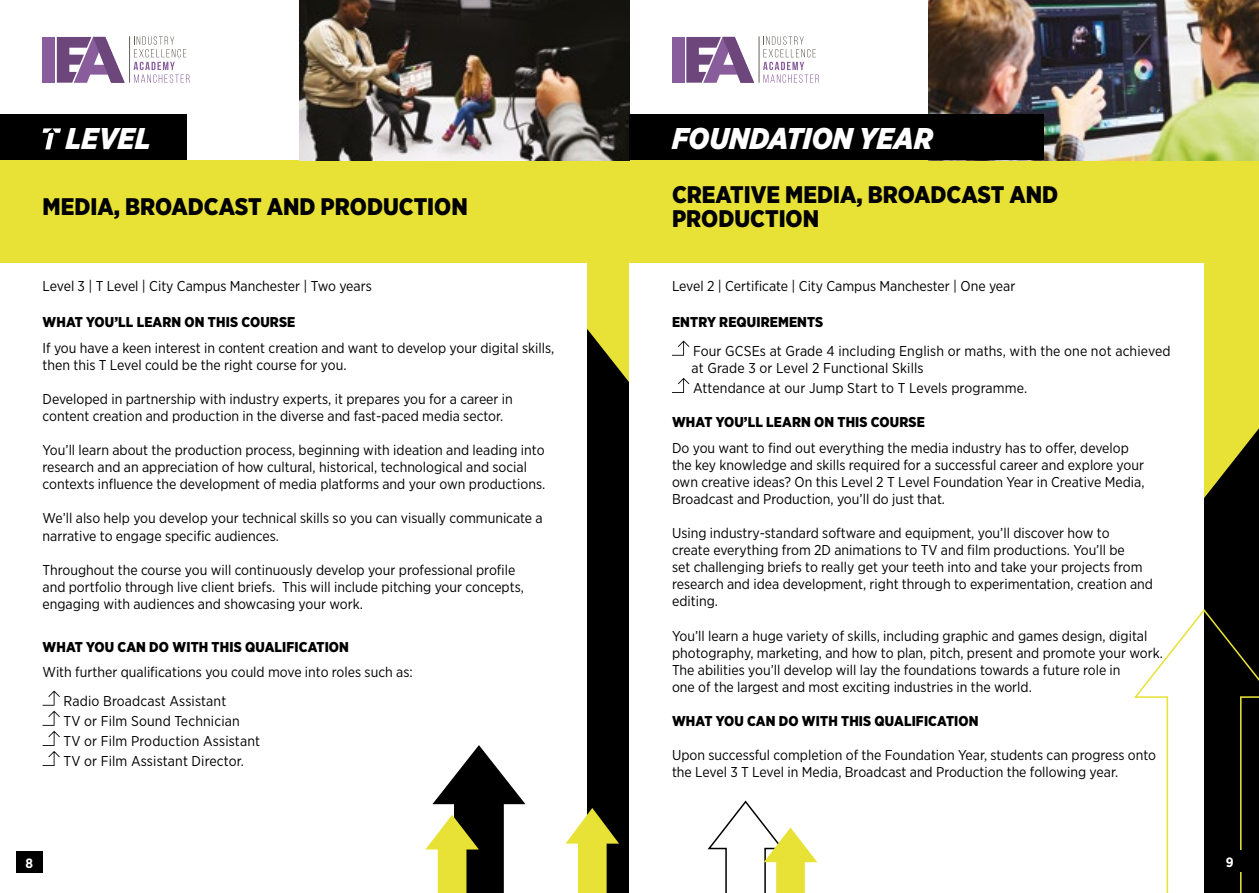
<style>
.page{position:relative;width:1259px;height:893px;background:#fff}
.page>*{position:absolute;margin:0;border:0;box-sizing:border-box;transform-origin:0 0}
.t1{font:italic 900 30px "Gotham Narrow";color:#fff}
.t2{font:900 24px/24px "Gotham Narrow";color:#000}
.t3{font:14.25px/17.1px "Gotham Narrow";color:#000}
.t4{font:900 14.25px "Gotham Narrow";letter-spacing:.01em;color:#000}
.t5{font:700 13.5px "Gotham Narrow";color:#fff}
</style>
<div class="page">
<div style="left:0;top:160px;width:1259px;height:733px;background:#e8e237"></div>
<svg style="left:1204px;top:428px;width:55px;height:180px;fill:#000"></svg>
<div style="left:587px;top:329px;width:42px;height:564px;background:#000"></div>
<div style="left:629px;top:263px;width:575px;height:630px;background:#fff"></div>
<img style="left:929px;top:0;width:330px;height:160px">
<div style="left:0;top:263px;width:587px;height:630px;background:#fff"></div>
<svg style="left:1134px;top:608px;width:125px;height:285px"></svg>
<img style="left:299px;top:0;width:330px;height:160px">
<div style="left:0;top:115px;width:186px;height:45px;background:#000"></div>
<svg style="left:43px;top:128px;width:18px;height:21px"></svg>
<svg style="left:134px;top:36px;width:56px;height:47px"></svg>
<div style="left:43px;top:37px;width:12px;height:46px;background:#895d9c"></div>
<svg style="left:57px;top:37px;width:68px;height:46px"></svg>
<hr style="left:129px;top:36px;width:1px;height:47px;background:#67615c">
<svg style="left:763px;top:36px;width:56px;height:47px"></svg>
<div style="left:672px;top:37px;width:12px;height:46px;background:#895d9c"></div>
<svg style="left:686px;top:37px;width:68px;height:46px"></svg>
<hr style="left:759px;top:36px;width:1px;height:47px;background:#67615c">
<svg style="left:43px;top:690px;width:17px;height:76px"></svg>
<svg style="left:672px;top:341px;width:17px;height:15px"></svg>
<svg style="left:672px;top:378px;width:17px;height:15px"></svg>
<svg style="left:565px;top:808px;width:54px;height:85px"></svg>
<svg style="left:425px;top:745px;width:100px;height:148px"></svg>
<svg style="left:707px;top:800px;width:110px;height:93px"></svg>
<div style="left:629px;top:115px;width:415px;height:45px;background:#000"></div>
<div style="left:16px;top:852px;width:27px;height:21px;background:#000"></div>
<div style="left:1216px;top:850px;width:26px;height:22px;background:#000"></div>
<h1 class="t1" style="left:66px;top:119px;width:87px">LEVEL</h1>
<h2 class="t2" style="left:43px;top:195px;width:427px">MEDIA, BROADCAST AND PRODUCTION</h2>
<h1 class="t1" style="left:672px;top:119px;width:262px">FOUNDATION YEAR</h1>
<h2 class="t2" style="left:672px;top:183px;width:388px">CREATIVE MEDIA, BROADCAST AND<br>PRODUCTION</h2>
<p class="t3" style="left:43px;top:277px;width:331px">Level 3 | T Level | City Campus Manchester | Two years</p>
<p class="t3" style="left:672px;top:277px;width:345px">Level 2 | Certificate | City Campus Manchester | One year</p>
<p class="t4" style="left:43px;top:313px;width:254px">WHAT YOU’LL LEARN ON THIS COURSE</p>
<p class="t3" style="left:43px;top:339px;width:513px">If you have a keen interest in content creation and want to develop your digital skills, then this T Level could be the right course for you.</p>
<p class="t3" style="left:43px;top:390px;width:472px">Developed in partnership with industry experts, it prepares you for a career in content creation and production in the diverse and fast-paced media sector.</p>
<p class="t3" style="left:43px;top:441px;width:504px">You’ll learn about the production process, beginning with ideation and leading into research and an appreciation of how cultural, historical, technological and social contexts influence the development of media platforms and your own productions.</p>
<p class="t3" style="left:43px;top:510px;width:502px">We’ll also help you develop your technical skills so you can visually communicate a narrative to engage specific audiences.</p>
<p class="t3" style="left:43px;top:561px;width:483px">Throughout the course you will continuously develop your professional profile and portfolio through live client briefs. This will include pitching your concepts, engaging with audiences and showcasing your work.</p>
<p class="t4" style="left:43px;top:637px;width:308px">WHAT YOU CAN DO WITH THIS QUALIFICATION</p>
<p class="t3" style="left:64px;top:657px;width:351px;line-height:28.7px;text-indent:-21px">With further qualifications you could move into roles such as:<br>Radio Broadcast Assistant</p>
<p class="t3" style="left:64px;top:710px;width:198px;line-height:20.1px">TV or Film Sound Technician<br>TV or Film Production Assistant<br>TV or Film Assistant Director.</p>
<p class="t4" style="left:672px;top:313px;width:153px">ENTRY REQUIREMENTS</p>
<p class="t3" style="left:691px;top:342px;width:480px">Four GCSEs at Grade 4 including English or maths, with the one not achieved at Grade 3 or Level 2 Functional Skills</p>
<p class="t3" style="left:693px;top:379px;width:336px">Attendance at our Jump Start to T Levels programme.</p>
<p class="t4" style="left:672px;top:413px;width:254px">WHAT YOU’LL LEARN ON THIS COURSE</p>
<p class="t3" style="left:672px;top:439px;width:474px">Do you want to find out everything the media industry has to offer, develop the key knowledge and skills required for a successful career and explore your own creative ideas? On this Level 2 T Level Foundation Year in Creative Media, Broadcast and Production, you’ll do just that.</p>
<p class="t3" style="left:672px;top:524px;width:482px">Using industry-standard software and equipment, you’ll discover how to<br>create everything from 2D animations to TV and film productions. You’ll be<br>set challenging briefs to really get your teeth into and take your projects from research and idea development, right through to experimentation, creation and editing.</p>
<p class="t3" style="left:672px;top:627px;width:492px">You’ll learn a huge variety of skills, including graphic and games design, digital photography, marketing, and how to plan, pitch, present and promote your work.<br>The abilities you’ll develop will lay the foundations towards a future role in<br>one of the largest and most exciting industries in the world.</p>
<p class="t4" style="left:672px;top:712px;width:308px">WHAT YOU CAN DO WITH THIS QUALIFICATION</p>
<p class="t3" style="left:672px;top:746px;width:485px">Upon successful completion of the Foundation Year, students can progress onto the Level 3 T Level in Media, Broadcast and Production the following year.</p>
<p class="t5" style="left:26px;top:854px;width:9px">8</p>
<p class="t5" style="left:1225px;top:853px;width:9px">9</p>
</div>
